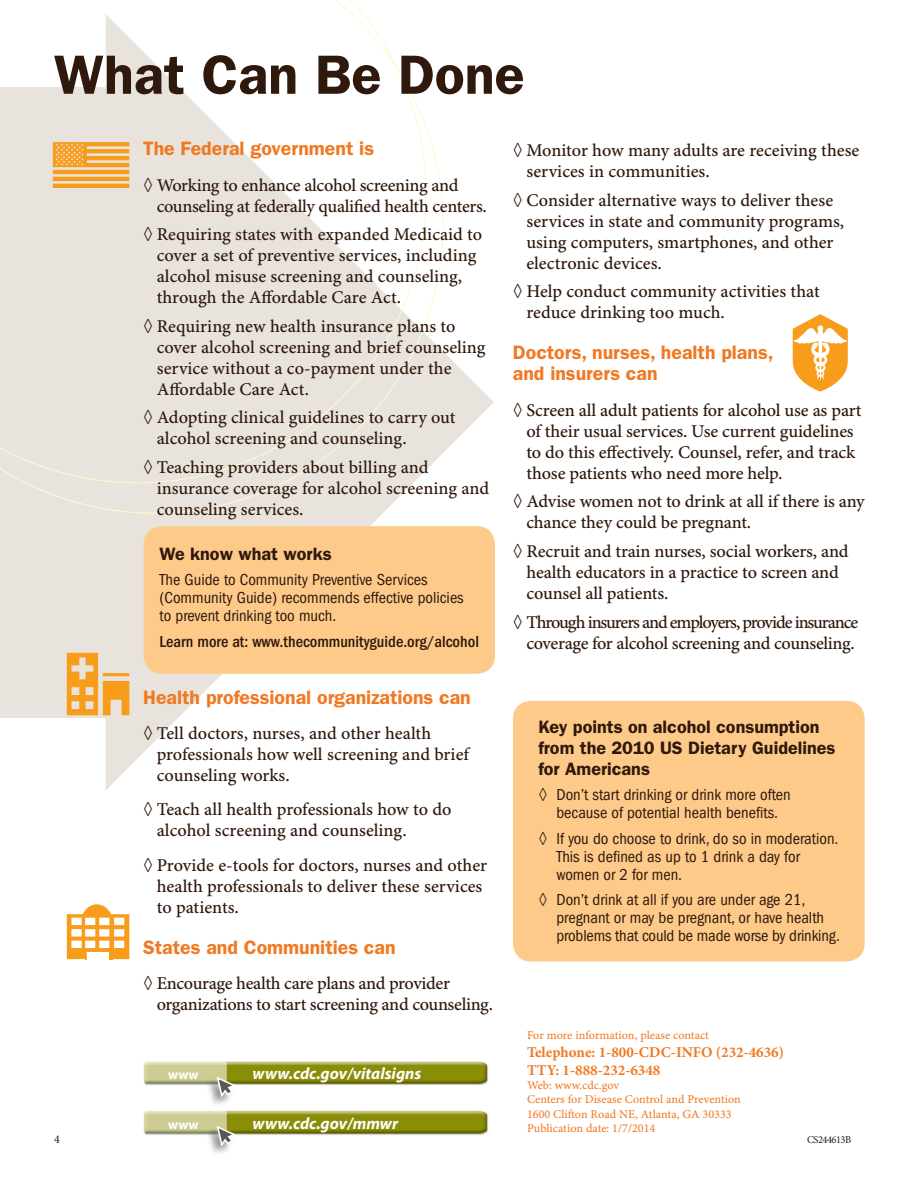
<style>
.page{position:relative;width:918px;height:1188px;background:#fff}
.page>*{position:absolute;margin:0;border:0;box-sizing:border-box;transform-origin:0 0}
.t1{font:600 55.5px "ITC Franklin Gothic Std";color:#2f180c}
.t2{font:600 19.5px/21px "ITC Franklin Gothic Std";color:#f07922}
.t3{font:18px/21px "Minion Pro Medium Capt";letter-spacing:-.005em;color:#2f180c}
.t4{font:18px/21px "Minion Pro Medium Capt";letter-spacing:-.055em;color:#2f180c;text-align:center}
.t5{font:600 18px/21px "ITC Franklin Gothic Std";color:#2f180c}
.t6{font:condensed 16.5px/18px "ITC Franklin Gothic Std";color:#2f180c}
.t7{font:500 condensed 16.5px "ITC Franklin Gothic Std";color:#2f180c}
.t8{font:italic 700 16.5px "Myriad Pro";color:#fff}
.t9{font:700 15px/18px "Minion Pro";color:#f07922}
.t10{font:700 13.2px "Myriad Pro";letter-spacing:.02em;color:#fff}
.t11{font:12px/14.4px "Minion Pro Capt";color:#f07922}
.t12{font:12px "Minion Pro";color:#2f180c}
.t13{font:10.5px "Minion Pro";letter-spacing:-.05em;color:#231f20}
.s1{font-family:"Minion Pro"}
.s2{font-family:"Minion Pro";font-stretch:normal}
</style>
<div class="page">
<svg style="left:106px;top:214px;width:388px;height:576px"></svg>
<div style="left:0;top:87px;width:141px;height:631px;background:#e8e4dd"></div>
<svg style="left:26px;top:126px;width:417px;height:388px"></svg>
<svg style="left:0;top:0;width:426px;height:483px"></svg>
<svg style="left:53px;top:142px;width:76px;height:46px"></svg>
<img style="left:143px;top:1110px;width:345px;height:25px">
<div style="left:206px;top:1126px;width:30px;height:31px;background:#231f20;opacity:.45"></div>
<svg style="left:216px;top:1125px;width:22px;height:23px"></svg>
<img style="left:143px;top:1061px;width:345px;height:24px">
<div style="left:206px;top:1077px;width:30px;height:31px;background:#231f20;opacity:.45"></div>
<svg style="left:216px;top:1076px;width:22px;height:23px"></svg>
<svg style="left:67px;top:904px;width:62px;height:55px"></svg>
<svg style="left:67px;top:653px;width:62px;height:62px"></svg>
<div style="left:144px;top:526px;width:351px;height:148px;background:#fdca8a;border-radius:18px"></div>
<div style="left:513px;top:701px;width:352px;height:260px;background:#fdca8a;border-radius:18px"></div>
<svg style="left:793px;top:314px;width:55px;height:78px"></svg>
<h1 class="t1" style="left:54px;top:42px;width:472px">What Can Be Done</h1>
<p class="t2" style="left:143px;top:138px;width:232px">The Federal government is</p>
<p class="t3" style="left:157px;top:175px;width:332px;text-indent:-14px"><span class="s1">◊</span> Working to enhance alcohol screening and counseling at federally qualified health centers.</p>
<p class="t3" style="left:157px;top:225px;width:327px;text-indent:-14px"><span class="s1">◊</span> Requiring states with expanded Medicaid to cover a set of preventive services, including alcohol misuse screening and counseling, through the Affordable Care Act.</p>
<p class="t3" style="left:157px;top:316px;width:330px;text-indent:-14px"><span class="s1">◊</span> Requiring new health insurance plans to cover alcohol screening and brief counseling service without a co-payment under the Affordable Care Act.</p>
<p class="t3" style="left:157px;top:408px;width:300px;text-indent:-14px"><span class="s1">◊</span> Adopting clinical guidelines to carry out alcohol screening and counseling.</p>
<p class="t3" style="left:157px;top:457px;width:334px;text-indent:-14px"><span class="s1">◊</span> Teaching providers about billing and insurance coverage for alcohol screening and counseling services.</p>
<p class="t5" style="left:160px;top:543px;width:174px">We know what works</p>
<p class="t6" style="left:160px;top:571px;width:306px">The Guide to Community Preventive Services (Community Guide) recommends effective policies to prevent drinking too much.</p>
<p class="t7" style="left:160px;top:632px;width:321px">Learn more at: www.thecommunityguide.org/alcohol</p>
<p class="t2" style="left:143px;top:687px;width:329px">Health professional organizations can</p>
<p class="t3" style="left:157px;top:723px;width:314px;text-indent:-14px"><span class="s1">◊</span> Tell doctors, nurses, and other health professionals how well screening and brief counseling works.</p>
<p class="t3" style="left:157px;top:800px;width:296px;text-indent:-14px"><span class="s1">◊</span> Teach all health professionals how to do alcohol screening and counseling.</p>
<p class="t3" style="left:157px;top:855px;width:332px;text-indent:-14px"><span class="s1">◊</span> Provide e-tools for doctors, nurses and other health professionals to deliver these services to patients.</p>
<p class="t2" style="left:143px;top:937px;width:254px">States and Communities can</p>
<p class="t3" style="left:157px;top:974px;width:338px;text-indent:-14px"><span class="s1">◊</span> Encourage health care plans and provider organizations to start screening and counseling.</p>
<p class="t10" style="left:168px;top:1066px;width:32px">www</p>
<p class="t8" style="left:253px;top:1063px;width:170px">www.cdc.gov/vitalsigns</p>
<p class="t10" style="left:168px;top:1115px;width:32px">www</p>
<p class="t8" style="left:253px;top:1112px;width:147px">www.cdc.gov/mmwr</p>
<p class="t3" style="left:526px;top:141px;width:335px;text-indent:-14px"><span class="s1">◊</span> Monitor how many adults are receiving these services in communities.</p>
<p class="t3" style="left:526px;top:190px;width:319px;text-indent:-14px"><span class="s1">◊</span> Consider alternative ways to deliver these services in state and community programs, using computers, smartphones, and other electronic devices.</p>
<p class="t3" style="left:526px;top:282px;width:295px;text-indent:-14px"><span class="s1">◊</span> Help conduct community activities that reduce drinking too much.</p>
<p class="t2" style="left:513px;top:342px;width:262px">Doctors, nurses, health plans, and insurers can</p>
<p class="t3" style="left:526px;top:400px;width:337px;text-indent:-14px"><span class="s1">◊</span> Screen all adult patients for alcohol use as part of their usual services. Use current guidelines to do this effectively. Counsel, refer, and track those patients who need more help.</p>
<p class="t3" style="left:526px;top:492px;width:340px;text-indent:-14px"><span class="s1">◊</span> Advise women not to drink at all if there is any chance they could be pregnant.</p>
<p class="t3" style="left:526px;top:542px;width:324px;text-indent:-14px"><span class="s1">◊</span> Recruit and train nurses, social workers, and health educators in a practice to screen and counsel all patients.</p>
<p class="t4" style="left:513px;top:612px;width:347px"><span class="s1">◊</span> Through insurers and employers, provide insurance coverage for alcohol screening and counseling.</p>
<p class="t5" style="left:538px;top:716px;width:299px">Key points on alcohol consumption from the 2010 US Dietary Guidelines for Americans</p>
<p class="t6" style="left:538px;top:786px;width:254px;text-align:center"><span class="s2">◊</span> Don’t start drinking or drink more often because of potential health benefits.</p>
<p class="t6" style="left:556px;top:829px;width:284px;text-indent:-18px"><span class="s2">◊</span> If you do choose to drink, do so in moderation.<br>This is defined as up to 1 drink a day for women or 2 for men.</p>
<p class="t6" style="left:556px;top:891px;width:285px;text-indent:-18px"><span class="s2">◊</span> Don’t drink at all if you are under age 21, pregnant or may be pregnant, or have health problems that could be made worse by drinking.</p>
<p class="t11" style="left:527px;top:1028px;width:184px">For more information, please contact</p>
<p class="t9" style="left:527px;top:1043px;width:259px">Telephone: 1-800-CDC-INFO (232-4636)<br>TTY: 1-888-232-6348</p>
<p class="t11" style="left:527px;top:1079px;width:215px">Web: www.cdc.gov<br>Centers for Disease Control and Prevention<br>1600 Clifton Road NE, Atlanta, GA 30333<br>Publication date: 1/7/2014</p>
<p class="t12" style="left:54px;top:1132px;width:7px">4</p>
<p class="t13" style="left:807px;top:1133px;width:46px">CS244613B</p>
</div>
